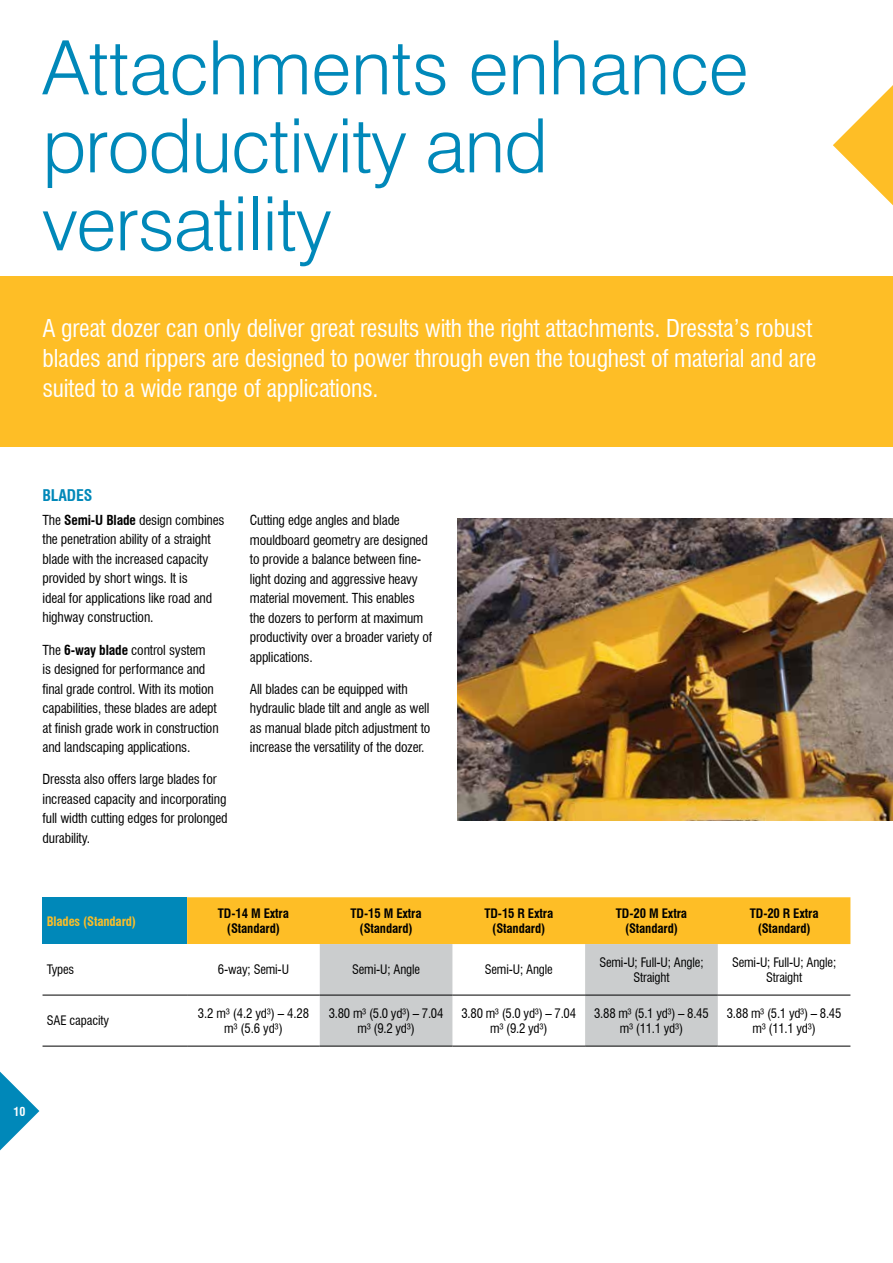
<style>
.page{position:relative;width:893px;height:1263px;background:#fff}
.page>*{position:absolute;margin:0;border:0;box-sizing:border-box;transform-origin:0 0}
.t1{font:75px/78px "Swis 721 Lt EU";letter-spacing:-.01em;color:#0088b9}
.t2{font:condensed 24px/30px "Swiss 721 BT";letter-spacing:-.01em;color:#fff}
.t3{font:700 condensed 15.75px "Swiss 721 BT";letter-spacing:-.01em;color:#0088b9}
.t4{font:condensed 13.5px/19.5px "Swiss 721 BT";letter-spacing:-.01em;color:#000}
.t5{font:condensed 12.75px/15.8px "Swiss 721 BT";letter-spacing:-.01em;color:#000;text-align:center}
.t6{font:700 condensed 12.75px/15.8px "Swiss 721 BT";letter-spacing:-.01em;color:#000;text-align:center}
.t7{font:700 condensed 12.75px "Swiss 721 BT";letter-spacing:-.01em;color:#febe26}
.t8{font:700 condensed 12px "Swiss 721 BT";color:#fff}
.s1{font-weight:700}
</style>
<div class="page">
<div style="left:0;top:276px;width:893px;height:170px;background:#febe26"></div>
<hr style="left:892px;top:0;width:1px;height:446px;background:#febe26">
<svg style="left:833px;top:85px;width:60px;height:120px"></svg>
<img style="left:457px;top:519px;width:436px;height:302px">
<div style="left:43px;top:897px;width:144px;height:47px;background:#0088b9"></div>
<svg style="left:187px;top:897px;width:663px;height:149px"></svg>
<hr style="left:43px;top:995px;width:144px;height:1px;background:#000">
<hr style="left:43px;top:1046px;width:144px;height:1px;background:#000">
<hr style="left:187px;top:995px;width:133px;height:1px;background:#000">
<hr style="left:320px;top:995px;width:132px;height:1px;background:#000">
<hr style="left:452px;top:995px;width:133px;height:1px;background:#000">
<hr style="left:585px;top:995px;width:133px;height:1px;background:#000">
<hr style="left:718px;top:995px;width:132px;height:1px;background:#000">
<hr style="left:187px;top:1046px;width:133px;height:1px;background:#000">
<hr style="left:320px;top:1046px;width:132px;height:1px;background:#000">
<hr style="left:452px;top:1046px;width:133px;height:1px;background:#000">
<hr style="left:585px;top:1046px;width:133px;height:1px;background:#000">
<hr style="left:718px;top:1046px;width:132px;height:1px;background:#000">
<svg style="left:0;top:1071px;width:39px;height:80px"></svg>
<h1 class="t1" style="left:43px;top:30px;width:707px">Attachments enhance productivity and versatility</h1>
<h2 class="t2" style="left:43px;top:313px;width:775px">A great dozer can only deliver great results with the right attachments. Dressta’s robust blades and rippers are designed to power through even the toughest of material and are suited to a wide range of applications.</h2>
<p class="t3" style="left:43px;top:486px;width:51px">BLADES</p>
<p class="t4" style="left:43px;top:510px;width:184px">The <span class="s1">Semi-U Blade</span> design combines the penetration ability of a straight blade with the increased capacity provided by short wings. It is<br>ideal for applications like road and highway construction.</p>
<p class="t4" style="left:43px;top:640px;width:178px">The <span class="s1">6-way blade</span> control system<br>is designed for performance and final grade control. With its motion capabilities, these blades are adept at finish grade work in construction and landscaping applications.</p>
<p class="t4" style="left:43px;top:770px;width:187px">Dressta also offers large blades for increased capacity and incorporating full width cutting edges for prolonged durability.</p>
<p class="t4" style="left:250px;top:510px;width:184px">Cutting edge angles and blade mouldboard geometry are designed to provide a balance between fine&shy;light dozing and aggressive heavy material movement. This enables the dozers to perform at maximum productivity over a broader variety of applications.</p>
<p class="t4" style="left:250px;top:679px;width:182px">All blades can be equipped with hydraulic blade tilt and angle as well as manual blade pitch adjustment to increase the versatility of the dozer.</p>
<p class="t7" style="left:47px;top:913px;width:91px">Blades (Standard)</p>
<p class="t6" style="left:218px;top:905px;width:73px">TD-14 M Extra (Standard)</p>
<p class="t6" style="left:351px;top:905px;width:73px">TD-15 M Extra (Standard)</p>
<p class="t6" style="left:484px;top:905px;width:70px">TD-15 R Extra (Standard)</p>
<p class="t6" style="left:616px;top:905px;width:73px">TD-20 M Extra (Standard)</p>
<p class="t6" style="left:750px;top:905px;width:70px">TD-20 R Extra (Standard)</p>
<p class="t5" style="left:47px;top:962px;width:29px">Types</p>
<p class="t5" style="left:218px;top:962px;width:73px">6-way; Semi-U</p>
<p class="t5" style="left:352px;top:962px;width:70px">Semi-U; Angle</p>
<p class="t5" style="left:485px;top:962px;width:70px">Semi-U; Angle</p>
<p class="t5" style="left:599px;top:954px;width:106px">Semi-U; Full-U; Angle;<br>Straight</p>
<p class="t5" style="left:732px;top:954px;width:106px">Semi-U; Full-U; Angle;<br>Straight</p>
<p class="t5" style="left:47px;top:1013px;width:64px">SAE capacity</p>
<p class="t5" style="left:198px;top:1005px;width:113px">3.2 m³ (4.2 yd³) – 4.28 m³ (5.6 yd³)</p>
<p class="t5" style="left:329px;top:1005px;width:116px">3.80 m³ (5.0 yd³) – 7.04 m³ (9.2 yd³)</p>
<p class="t5" style="left:462px;top:1005px;width:116px">3.80 m³ (5.0 yd³) – 7.04 m³ (9.2 yd³)</p>
<p class="t5" style="left:594px;top:1005px;width:116px">3.88 m³ (5.1 yd³) – 8.45 m³ (11.1 yd³)</p>
<p class="t5" style="left:727px;top:1005px;width:116px">3.88 m³ (5.1 yd³) – 8.45 m³ (11.1 yd³)</p>
<p class="t8" style="left:14px;top:1104px;width:13px">10</p>
</div>
